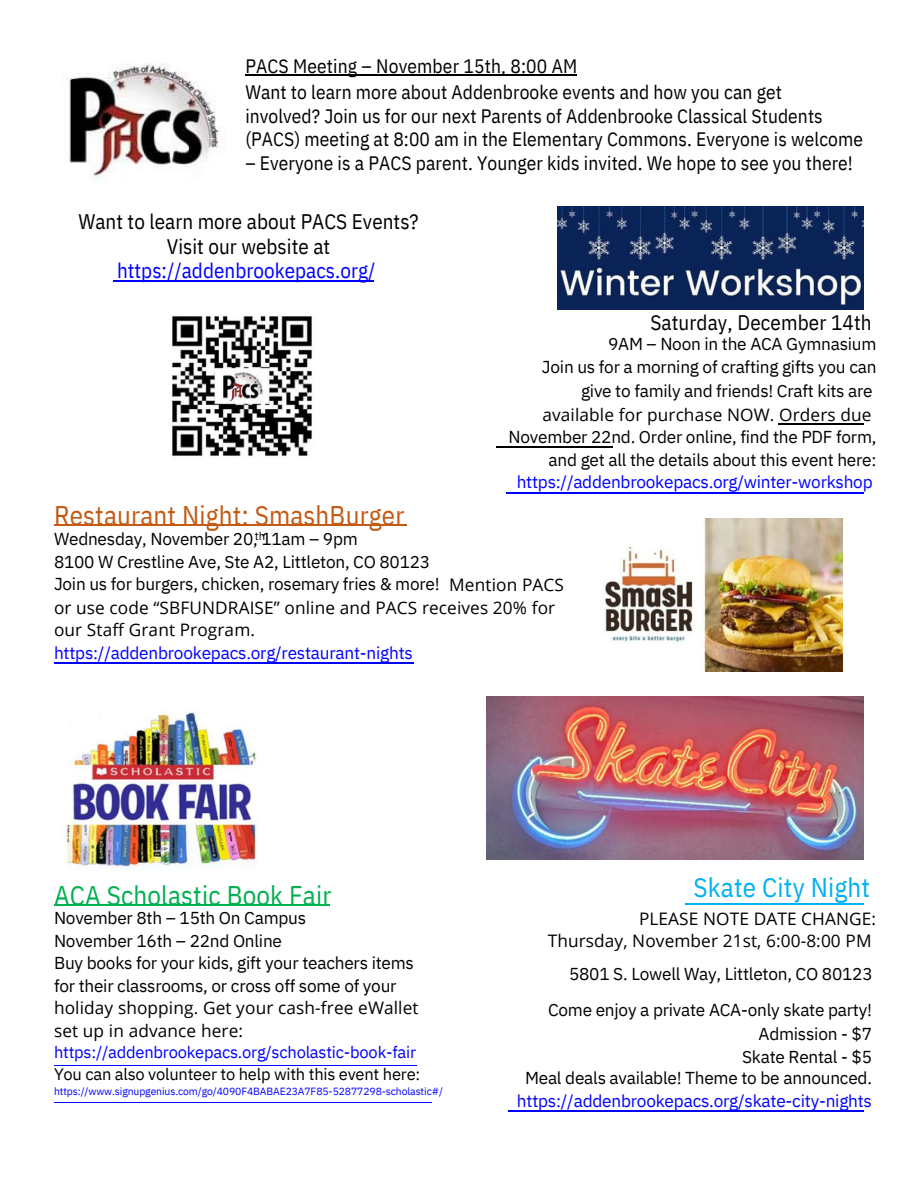
<style>
.page{position:relative;width:918px;height:1188px;background:#fff}
.page>*{position:absolute;margin:0;border:0;box-sizing:border-box;transform-origin:0 0}
.t1{font:27px "IBM Plex Sans Cond";letter-spacing:.005em;color:#c45911}
.t2{font:27px "IBM Plex Sans Cond";letter-spacing:.005em;color:#00b050}
.t3{font:27px "IBM Plex Sans Cond";letter-spacing:.005em;color:#00b0f0}
.t4{font:21px/24.8px "IBM Plex Sans Cond";color:#000;text-align:center}
.t5{font:19.35px/25.8px "IBM Plex Sans Cond";letter-spacing:.005em;color:#000}
.t6{font:17.25px/23.1px "IBM Plex Sans";letter-spacing:-.015em;color:#000;text-align:right}
.t7{font:17.25px/22.8px "Open Sans";letter-spacing:.005em;color:#000;text-align:right}
.t8{font:17.25px "IBM Plex Sans";letter-spacing:-.015em;color:#00f}
.t9{font:16.5px/21.3px "IBM Plex Sans";letter-spacing:-.015em;color:#00f}
.t10{font:11.25px "IBM Plex Sans";color:#000}
.t11{font:10.35px "IBM Plex Sans";letter-spacing:-.01em;color:#00f}
.s1{color:#00f}
.s2{font-family:"Open Sans"}
.s3{color:#000}
</style>
<div class="page">
<hr style="left:54px;top:1102px;width:377px;height:1px;background:#00f">
<hr style="left:54px;top:1065px;width:363px;height:1px;background:#00f">
<hr style="left:54px;top:663px;width:360px;height:1px;background:#00f">
<hr style="left:54px;top:524px;width:353px;height:2px;background:#c45911">
<hr style="left:54px;top:904px;width:275px;height:2px;background:#00b050">
<hr style="left:113px;top:280px;width:260px;height:2px;background:#00f">
<hr style="left:245px;top:75px;width:332px;height:1px;background:#000">
<hr style="left:496px;top:447px;width:117px;height:1px;background:#000">
<hr style="left:506px;top:492px;width:358px;height:2px;background:#00f">
<hr style="left:508px;top:1111px;width:356px;height:1px;background:#00f">
<hr style="left:686px;top:903px;width:178px;height:2px;background:#00b0f0">
<hr style="left:779px;top:424px;width:85px;height:1px;background:#000">
<img style="left:557px;top:207px;width:306px;height:102px">
<img style="left:65px;top:711px;width:193px;height:159px">
<img style="left:486px;top:697px;width:378px;height:163px">
<img style="left:604px;top:519px;width:239px;height:153px">
<img style="left:63px;top:63px;width:162px;height:118px">
<img style="left:172px;top:316px;width:140px;height:140px">
<h3 class="t5" style="left:245px;top:53px;width:538px">PACS Meeting – November 15th, 8:00 AM<br>Want to learn more about Addenbrooke events and how you can get</h3>
<h3 class="t5" style="left:245px;top:104px;width:619px;line-height:23.7px">involved? Join us for our next Parents of Addenbrooke Classical Students (PACS) meeting at 8:00 am in the Elementary Commons. Everyone is welcome</h3>
<h3 class="t5" style="left:245px;top:150px;width:609px">– Everyone is a PACS parent. Younger kids invited. We hope to see you there!</h3>
<h1 class="t4" style="left:78px;top:209px;width:342px">Want to learn more about PACS Events?<br>Visit our website at <span class="s1">https://addenbrookepacs.org/</span></h1>
<h3 class="t4" style="left:650px;top:309px;width:223px">Saturday, December 14th</h3>
<h3 class="t6" style="left:509px;top:332px;width:369px">9AM – Noon in the ACA Gymnasium<br>Join us for a morning of crafting gifts you can give to family and friends! Craft kits are<br><span class="s2">available for purchase NOW. Orders due </span>November 22nd. Order online, find the PDF form, and get all the details about this event here: <span class="s1">https://addenbrookepacs.org/winter-workshop</span></h3>
<h3 class="t1" style="left:54px;top:497px;width:352px">Restaurant Night: SmashBurger</h3>
<h3 class="t10" style="left:255px;top:528px;width:12px">th</h3>
<p class="t6" style="left:54px;top:527px;width:305px">Wednesday, November 20, 11am – 9pm</p>
<h3 class="t6" style="left:54px;top:550px;width:387px;line-height:22.5px;text-align:left">8100 W Crestline Ave, Ste A2, Littleton, CO 80123<br>Join us for burgers, chicken, rosemary fries &amp; more!</h3>
<h3 class="t7" style="left:54px;top:573px;width:511px;text-align:left;text-indent:395px">Mention PACS or use code “SBFUNDRAISE” online and PACS receives 20% for our Staff Grant Program.</h3>
<p class="t8" style="left:54px;top:641px;width:360px">https://addenbrookepacs.org/restaurant-nights</p>
<h3 class="t2" style="left:54px;top:878px;width:279px">ACA Scholastic Book Fair</h3>
<h3 class="t6" style="left:54px;top:907px;width:366px;line-height:22.5px;text-align:left">November 8th – 15th On Campus<br>November 16th – 22nd Online<br>Buy books for your kids, gift your teachers items for their classrooms, or cross off some of your <span class="s2">holiday shopping. Get your cash-free eWallet set up in advance here:</span></h3>
<h3 class="t9" style="left:54px;top:1041px;width:368px">https://addenbrookepacs.org/scholastic-book-fair<br><span class="s3">You can also volunteer to help with this event here:</span></h3>
<h3 class="t11" style="left:54px;top:1085px;width:391px">https://www.signupgenius.com/go/4090F4BABAE23A7F85-52877298-scholastic#/</h3>
<p class="t3" style="left:694px;top:869px;width:178px">Skate City Night</p>
<p class="t7" style="left:548px;top:907px;width:330px">PLEASE NOTE DATE CHANGE:<br>Thursday, November 21st, 6:00-8:00 PM</p>
<p class="t6" style="left:569px;top:962px;width:305px">5801 S. Lowell Way, Littleton, CO 80123</p>
<p class="t6" style="left:548px;top:997px;width:326px;line-height:24.8px">Come enjoy a private ACA-only skate party!<br>Admission - $7</p>
<p class="t6" style="left:517px;top:1045px;width:357px;line-height:21.9px">Skate Rental - $5<br>Meal deals available! Theme to be announced. <span class="s1">https://addenbrookepacs.org/skate-city-nights</span></p>
</div>
